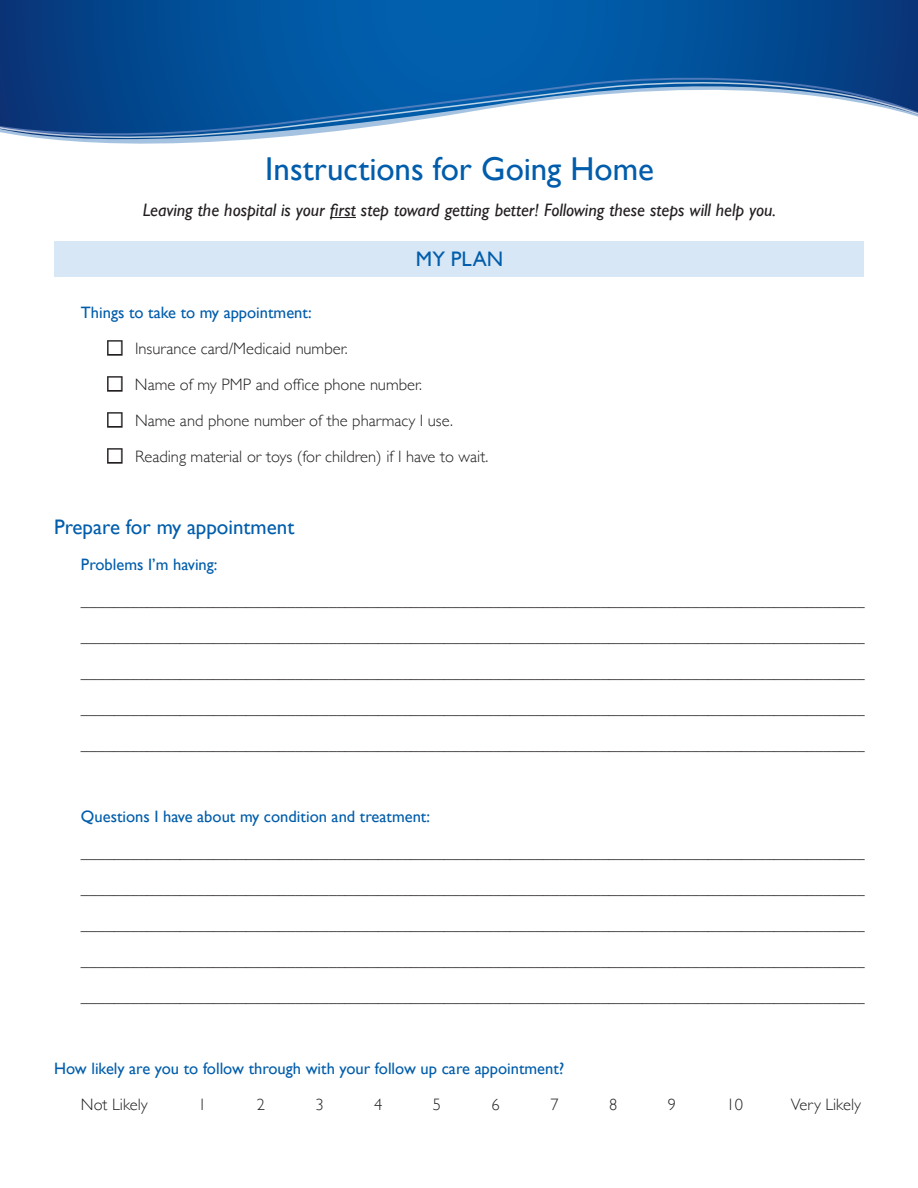
<style>
.page{position:relative;width:918px;height:1188px;background:#fff}
.page>*{position:absolute;margin:0;border:0;box-sizing:border-box;transform-origin:0 0}
.t1{font:33px "Gill Sans";color:#015dab}
.t2{font:21px "Gill Sans";color:#015dab}
.t3{font:italic 18px "Gill Sans";color:#231f20}
.t4{font:300 16.5px/36px "Gill Sans";color:#231f20;text-align:justify}
.t5{font:16.5px "Gill Sans";color:#015dab}
.s1{color:#fff}
</style>
<div class="page">
<div style="left:54px;top:242px;width:810px;height:35px;background:#d7e7f5"></div>
<svg style="left:330px;top:217px;width:26px;height:1px"></svg>
<div style="left:107px;top:340px;width:16px;height:16px;border:3px solid #231f20"></div>
<div style="left:107px;top:376px;width:16px;height:16px;border:3px solid #231f20"></div>
<div style="left:107px;top:412px;width:16px;height:16px;border:3px solid #231f20"></div>
<div style="left:107px;top:448px;width:16px;height:16px;border:3px solid #231f20"></div>
<svg style="left:0;top:0;width:918px;height:144px;background:#0e589e"></svg>
<svg style="left:0;top:75px;width:918px;height:6px;background:#065099"></svg>
<svg style="left:0;top:81px;width:918px;height:59px"></svg>
<h1 class="t1" style="left:265px;top:150px;width:390px">Instructions for Going Home</h1>
<p class="t3" style="left:143px;top:200px;width:635px">Leaving the hospital is your first step toward getting better! Following these steps will help you.</p>
<p class="t2" style="left:416px;top:246px;width:89px">MY PLAN</p>
<p class="t5" style="left:81px;top:303px;width:232px">Things to take to my appointment:</p>
<p class="t4" style="left:108px;top:330px;width:241px"><span class="s1">■</span> Insurance card/Medicaid number.</p>
<p class="t4" style="left:108px;top:366px;width:315px"><span class="s1">■</span> Name of my PMP and office phone number.</p>
<p class="t4" style="left:108px;top:402px;width:347px"><span class="s1">■</span> Name and phone number of the pharmacy I use.</p>
<p class="t4" style="left:108px;top:438px;width:382px"><span class="s1">■</span> Reading material or toys (for children) if I have to wait.</p>
<p class="t2" style="left:54px;top:515px;width:242px">Prepare for my appointment</p>
<p class="t5" style="left:81px;top:555px;width:138px">Problems I’m having:</p>
<p class="t4" style="left:81px;top:582px;width:785px">_______________________________________________________________________________________________ _______________________________________________________________________________________________ _______________________________________________________________________________________________ _______________________________________________________________________________________________ _______________________________________________________________________________________________</p>
<p class="t5" style="left:81px;top:807px;width:351px">Questions I have about my condition and treatment:</p>
<p class="t4" style="left:81px;top:834px;width:785px">_______________________________________________________________________________________________ _______________________________________________________________________________________________ _______________________________________________________________________________________________ _______________________________________________________________________________________________ _______________________________________________________________________________________________</p>
<p class="t5" style="left:54px;top:1059px;width:512px">How likely are you to follow through with your follow up care appointment?</p>
<p class="t4" style="left:81px;top:1086px;width:68px">Not Likely</p>
<p class="t4" style="left:198px;top:1086px;width:10px">1</p>
<p class="t4" style="left:257px;top:1086px;width:10px">2</p>
<p class="t4" style="left:316px;top:1086px;width:10px">3</p>
<p class="t4" style="left:374px;top:1086px;width:10px">4</p>
<p class="t4" style="left:433px;top:1086px;width:10px">5</p>
<p class="t4" style="left:492px;top:1086px;width:10px">6</p>
<p class="t4" style="left:550px;top:1086px;width:10px">7</p>
<p class="t4" style="left:609px;top:1086px;width:10px">8</p>
<p class="t4" style="left:668px;top:1086px;width:10px">9</p>
<p class="t4" style="left:726px;top:1086px;width:18px">10</p>
<p class="t4" style="left:791px;top:1086px;width:72px">Very Likely</p>
</div>
